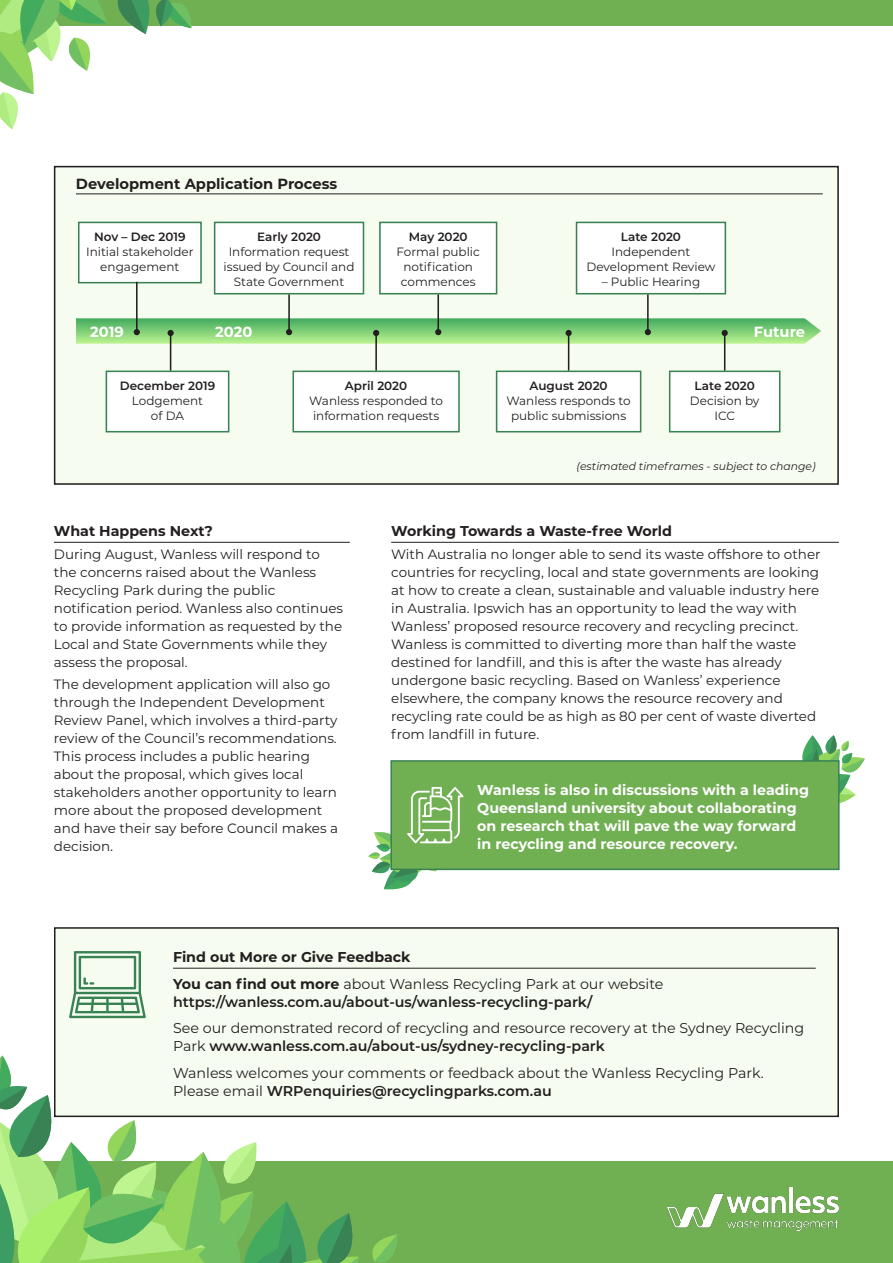
<style>
.page{position:relative;width:893px;height:1263px;background:#fff}
.page>*{position:absolute;margin:0;border:0;box-sizing:border-box;transform-origin:0 0}
.Paragraph_Style_1{font:700 14.7px "Montserrat";color:#231f20}
.t1{font:700 14.7px "Montserrat";color:#fff}
.t2{font:14.25px/18px "Montserrat";color:#231f20}
.t3{font:700 14.25px/18px "Montserrat";color:#fff}
.t4{font:600 14.25px/18px "Montserrat";color:#231f20}
.Paragraph_Style_2{font:700 14.25px "Montserrat";color:#231f20}
.t5{font:13.5px/18px "Montserrat";color:#231f20}
.t6{font:12px/15px "Montserrat";color:#231f20;text-align:center}
.t7{font:italic 10.8px "Montserrat";color:#231f20}
.s1{font-weight:600}
.s2{font-size:14.25px}
.s3{font-weight:700}
.s4{font-weight:400}
</style>
<div class="page">
<svg style="left:802px;top:735px;width:63px;height:68px"></svg>
<div style="left:0;top:1162px;width:893px;height:101px;background:#71af53"></div>
<div style="left:390px;top:760px;width:450px;height:110px;background:#71af53;border:2px solid #388254"></div>
<img style="left:667px;top:1188px;width:172px;height:42px">
<svg style="left:0;top:1055px;width:397px;height:208px"></svg>
<div style="left:0;top:0;width:893px;height:26px;background:#71af53"></div>
<div style="left:55px;top:928px;width:783px;height:188px;background:#f6fdf0"></div>
<div style="left:54px;top:927px;width:785px;height:190px;border:2px solid #231f20"></div>
<hr style="left:173px;top:968px;width:643px;height:1px;background:#231f20">
<div style="left:55px;top:167px;width:783px;height:317px;background:#f6fdf0"></div>
<div style="left:54px;top:166px;width:785px;height:319px;border:2px solid #231f20"></div>
<hr style="left:76px;top:193px;width:747px;height:1px;background:#231f20">
<div style="left:106px;top:371px;width:123px;height:61px;background:#fff"></div>
<div style="left:106px;top:371px;width:123px;height:61px;border:2px solid #388254"></div>
<div style="left:380px;top:222px;width:117px;height:72px;background:#fff"></div>
<div style="left:379px;top:222px;width:118px;height:72px;border:2px solid #388254"></div>
<div style="left:576px;top:222px;width:149px;height:72px;background:#fff"></div>
<div style="left:576px;top:222px;width:150px;height:72px;border:2px solid #388254"></div>
<div style="left:79px;top:222px;width:122px;height:61px;background:#fff"></div>
<div style="left:78px;top:222px;width:124px;height:61px;border:2px solid #388254"></div>
<div style="left:215px;top:222px;width:148px;height:72px;background:#fff"></div>
<div style="left:214px;top:222px;width:150px;height:72px;border:2px solid #388254"></div>
<div style="left:293px;top:371px;width:166px;height:61px;background:#fff"></div>
<div style="left:292px;top:371px;width:168px;height:61px;border:2px solid #388254"></div>
<div style="left:497px;top:371px;width:144px;height:61px;background:#fff"></div>
<div style="left:496px;top:371px;width:145px;height:61px;border:2px solid #388254"></div>
<div style="left:670px;top:371px;width:110px;height:61px;background:#fff"></div>
<div style="left:669px;top:371px;width:111px;height:61px;border:2px solid #388254"></div>
<hr style="left:170px;top:333px;width:1px;height:38px;background:#231f20">
<hr style="left:375px;top:333px;width:2px;height:38px;background:#231f20">
<hr style="left:568px;top:333px;width:1px;height:38px;background:#231f20">
<hr style="left:724px;top:333px;width:1px;height:38px;background:#231f20">
<hr style="left:136px;top:282px;width:2px;height:50px;background:#231f20">
<hr style="left:288px;top:294px;width:2px;height:38px;background:#231f20">
<hr style="left:437px;top:294px;width:2px;height:38px;background:#231f20">
<hr style="left:647px;top:294px;width:2px;height:38px;background:#231f20">
<svg style="left:76px;top:318px;width:745px;height:26px;background:#81cd79"></svg>
<svg style="left:0;top:0;width:192px;height:129px"></svg>
<hr style="left:54px;top:542px;width:296px;height:1px;background:#231f20">
<hr style="left:391px;top:542px;width:448px;height:1px;background:#231f20">
<svg style="left:69px;top:951px;width:77px;height:67px"></svg>
<svg style="left:368px;top:787px;width:95px;height:103px"></svg>
<p class="Paragraph_Style_1" style="left:76px;top:173px;width:263px">Development Application Process</p>
<p class="t6" style="left:86px;top:229px;width:109px"><span class="s1">Nov – Dec 2019<br></span>Initial stakeholder engagement</p>
<p class="t6" style="left:224px;top:229px;width:132px"><span class="s1">Early 2020<br></span>Information request issued by Council and<br>State Government</p>
<p class="t6" style="left:397px;top:229px;width:85px"><span class="s1">May 2020<br></span>Formal public notification commences</p>
<p class="t6" style="left:586px;top:229px;width:130px"><span class="s1">Late 2020<br></span>Independent<br>Development Review</p>
<p class="t6" style="left:602px;top:274px;width:100px">– Public Hearing</p>
<p class="t1" style="left:90px;top:321px;width:35px">2019</p>
<p class="t1" style="left:215px;top:321px;width:39px">2020</p>
<p class="t1" style="left:754px;top:321px;width:53px">Future</p>
<p class="t6" style="left:120px;top:378px;width:97px"><span class="s1">December 2019<br></span>Lodgement<br>of DA</p>
<p class="t6" style="left:309px;top:378px;width:135px"><span class="s1">April 2020<br></span>Wanless responded to information requests</p>
<p class="t6" style="left:507px;top:378px;width:126px"><span class="s1">August 2020<br></span>Wanless responds to public submissions</p>
<p class="t6" style="left:690px;top:378px;width:71px"><span class="s1">Late 2020<br></span>Decision by<br>ICC</p>
<p class="t7" style="left:577px;top:459px;width:241px">(estimated timeframes - subject to change)</p>
<p class="Paragraph_Style_2" style="left:54px;top:521px;width:161px">What Happens Next?</p>
<p class="t5" style="left:54px;top:544px;width:291px">During August, Wanless will respond to the concerns raised about the Wanless Recycling Park during the public notification period. Wanless also continues to provide information as requested by the Local and State Governments while they assess the proposal.</p>
<p class="t5" style="left:54px;top:675px;width:286px">The development application will also go through the Independent Development Review Panel, which involves a third-party review of the Council’s recommendations.<br>This process includes a public hearing about the proposal, which gives local stakeholders another opportunity to learn more about the proposed development and have their say before Council makes a decision<span class="s2">.</span></p>
<p class="Paragraph_Style_2" style="left:391px;top:521px;width:282px">Working Towards a Waste-free World</p>
<p class="t5" style="left:391px;top:544px;width:431px">With Australia no longer able to send its waste offshore to other countries for recycling, local and state governments are looking at how to create a clean, sustainable and valuable industry here in Australia. Ipswich has an opportunity to lead the way with Wanless’ proposed resource recovery and recycling precinct.<br>Wanless is committed to diverting more than half the waste destined for landfill, and this is after the waste has already undergone basic recycling. Based on Wanless’ experience elsewhere, the company knows the resource recovery and recycling rate could be as high as 80 per cent of waste diverted from landfill in future.</p>
<p class="t3" style="left:477px;top:780px;width:333px">Wanless is also in discussions with a leading Queensland university about collaborating on research that will pave the way forward in recycling and resource recovery.</p>
<p class="Paragraph_Style_2" style="left:173px;top:947px;width:239px">Find out More or Give Feedback</p>
<p class="t4" style="left:173px;top:974px;width:492px"><span class="s3">You can find out more</span> <span class="s4">about Wanless Recycling Park at our website </span>https://wanless.com.au/about-us/wanless-recycling-park/</p>
<p class="t2" style="left:173px;top:1019px;width:633px">See our demonstrated record of recycling and resource recovery at the Sydney Recycling<br>Park <span class="s1">www.wanless.com.au/about-us/sydney-recycling-park</span></p>
<p class="t2" style="left:173px;top:1063px;width:592px">Wanless welcomes your comments or feedback about the Wanless Recycling Park.<br>Please email <span class="s1">WRPenquiries@recyclingparks.com.au</span></p>
</div>
